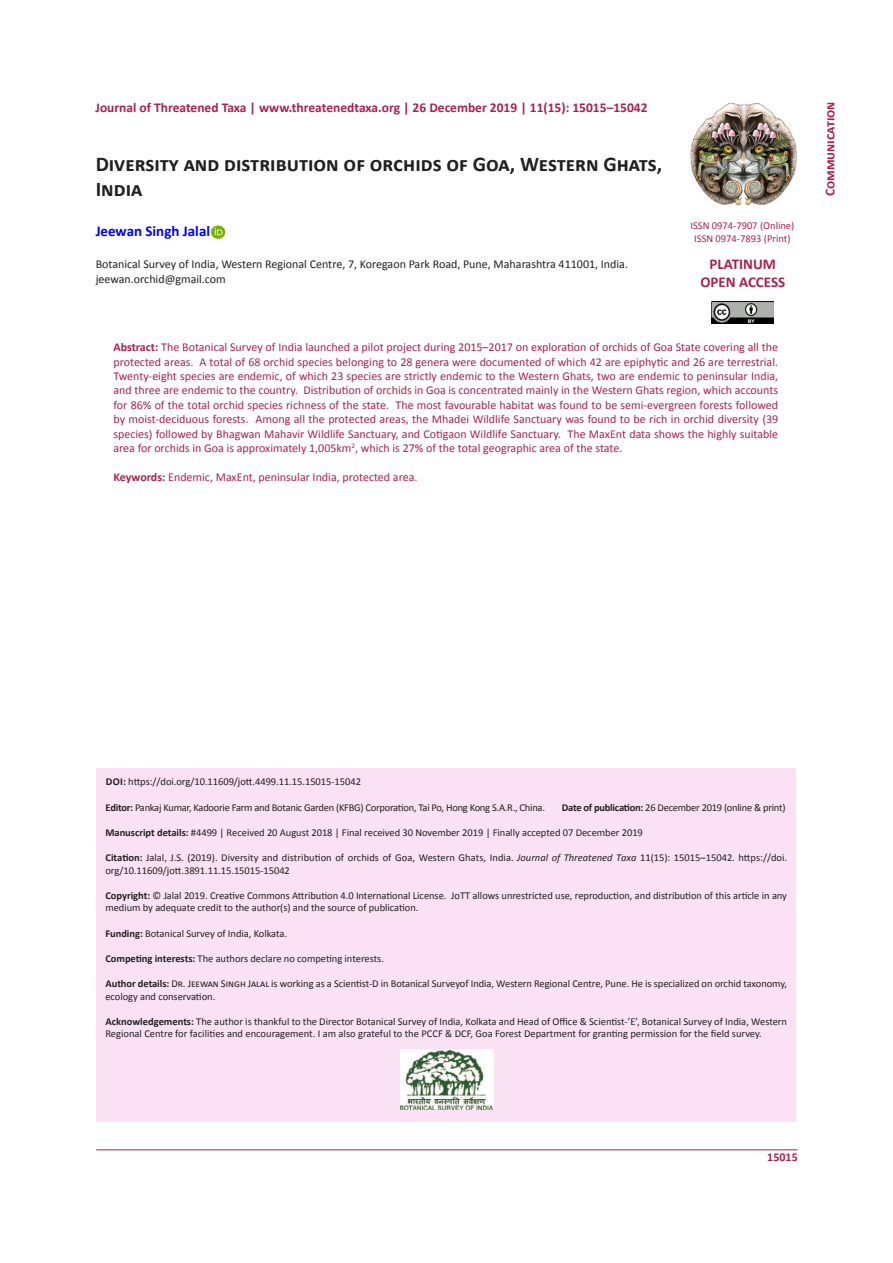
<style>
.page{position:relative;width:893px;height:1263px;background:#fff}
.page>*{position:absolute;margin:0;border:0;box-sizing:border-box;transform-origin:0 0}
.t1{font:700 21px/25.2px "Calibri";color:#231f20}
.t2{font:700 15px "Calibri";color:#a5234c}
.t3{font:700 15px "Calibri";color:#00f}
.t4{font:700 13.5px "Calibri";color:#a5234c}
.t5{font:12px/14.4px "Calibri";color:#a5234c;text-align:justify}
.t6{font:12px "Calibri";color:#231f20}
.t7{font:12px "Calibri Bold 2";color:#a5234c}
.jott_notes_citation{font:10.5px/12.6px "Calibri";letter-spacing:-.005em;color:#231f20}
.Body{font:10.5px/12.6px "Calibri";letter-spacing:-.005em;color:#231f20}
.jott_notes_citation-2{font:10.5px "Calibri";letter-spacing:-.025em;color:#231f20}
.jott_notes_citation-3{font:10.5px "Calibri";color:#a5234c}
.s1{font-weight:700}
.s2{font-family:"Calibri Bold 2"}
.s3{font-family:"Calibri 2"}
.s4{font-style:italic}
</style>
<div class="page">
<div style="left:96px;top:768px;width:700px;height:354px;background:#fbe1f4"></div>
<img style="left:690px;top:102px;width:107px;height:104px">
<img style="left:711px;top:301px;width:63px;height:22px">
<svg style="left:212px;top:225px;width:13px;height:13px"></svg>
<hr style="left:96px;top:1149px;width:701px;height:1px;background:#a5234c">
<img style="left:400px;top:1049px;width:93px;height:61px">
<p class="t4" style="left:96px;top:99px;width:554px">Journal of Threatened Taxa | www.threatenedtaxa.org | 26 December 2019 | 11(15): 15015–15042</p>
<p class="t1" style="left:96px;top:151px;width:568px">Diversity and distribution of orchids of Goa, Western Ghats,<br>India</p>
<p class="t3" style="left:96px;top:221px;width:116px">Jeewan Singh Jalal</p>
<p class="t6" style="left:96px;top:257px;width:534px">Botanical Survey of India, Western Regional Centre, 7, Koregaon Park Road, Pune, Maharashtra 411001, India.</p>
<p class="t6" style="left:96px;top:271px;width:132px">jeewan.orchid@gmail.com</p>
<p class="jott_notes_citation-3" style="left:690px;top:219px;width:105px">ISSN 0974-7907 (Online)</p>
<p class="jott_notes_citation-3" style="left:694px;top:232px;width:98px">ISSN 0974-7893 (Print)</p>
<p class="t2" style="left:710px;top:255px;width:68px">PLATINUM</p>
<p class="t2" style="left:700px;top:273px;width:86px">OPEN ACCESS</p>
<p class="t5" style="left:113px;top:340px;width:666px"><span class="s1">Abstract:</span> The Botanical Survey of India launched a pilot project during 2015–2017 on exploration of orchids of Goa State covering all the protected areas. A total of 68 orchid species belonging to 28 genera were documented of which 42 are epiphytic and 26 are terrestrial.<br>Twenty-eight species are endemic, of which 23 species are strictly endemic to the Western Ghats, two are endemic to peninsular India, and three are endemic to the country. Distribution of orchids in Goa is concentrated mainly in the Western Ghats region, which accounts for 86% of the total orchid species richness of the state. The most favourable habitat was found to be semi-evergreen forests followed by moist-deciduous forests. Among all the protected areas, the Mhadei Wildlife Sanctuary was found to be rich in orchid diversity (39 species) followed by Bhagwan Mahavir Wildlife Sanctuary, and Cotigaon Wildlife Sanctuary. The MaxEnt data shows the highly suitable area for orchids in Goa is approximately 1,005km<sup>2</sup>, which is 27% of the total geographic area of the state.</p>
<p class="t5" style="left:113px;top:470px;width:305px"><span class="s1">Keywords:</span> Endemic, MaxEnt, peninsular India, protected area.</p>
<p class="t4" style="left:821px;top:196px;width:96px;rotate:-90deg">Communication</p>
<p class="jott_notes_citation" style="left:106px;top:776px;width:257px"><span class="s2">DOI:</span> http<span class="s3">s</span>://doi.org/10.11609/jott.<span class="s3">4499.11.15.15015-15042</span></p>
<p class="jott_notes_citation-2" style="left:105px;top:800px;width:441px"><span class="s2">Editor:</span> Pankaj Kumar, Kadoorie Farm and Botanic Garden (KFBG) Corporation, Tai Po, Hong Kong S.A.R., China.</p>
<p class="jott_notes_citation-2" style="left:562px;top:800px;width:225px"><span class="s1">Date of publication:</span> 26 December 2019 (online &amp; print)</p>
<p class="jott_notes_citation" style="left:105px;top:826px;width:539px"><span class="s1">Manuscript details:</span> #4499 | Received 20 August 2018 | Final received 30 November 2019 | Finally accepted 07 December 2019</p>
<p class="jott_notes_citation" style="left:105px;top:851px;width:683px"><span class="s1">Citation:</span> Jalal, J.S. <span class="s3">(2019).</span> Diversity and distribution of orchids of Goa, Western Ghats, India<span class="s3">.</span> <span class="s4">Journal of Threatened Taxa</span> <span class="s3">11(15): 15015–15042.</span> http<span class="s3">s://doi. </span>org/10.11609/jott.3891<span class="s3">.11.15.15015-15042</span></p>
<p class="jott_notes_citation" style="left:105px;top:889px;width:683px"><span class="s2">Copyright:</span> <span class="s3">© Jalal 2019</span>. Creative Commons Attribution 4.0 International License. JoTT allows unrestricted use, reproduction, and distribution of this article in any medium by adequate credit to the author(s) and the source of publication.</p>
<p class="Body" style="left:105px;top:927px;width:183px"><span class="s1">Funding:</span> Botanical Survey of India, Kolkata.</p>
<p class="Body" style="left:105px;top:952px;width:280px"><span class="s1">Competing interests:</span> The author<span class="s3">s</span> declare no competing interests.</p>
<p class="Body" style="left:105px;top:977px;width:683px"><span class="s1">Author details:</span> Dr. Jeewan Singh Jalal is working as a Scientist-D in Botanical Surveyof India, Western Regional Centre, Pune. He is specialized on orchid taxonomy, ecology and conservation.</p>
<p class="jott_notes_citation" style="left:105px;top:1015px;width:683px"><span class="s1">Acknowledgements:</span> The author is thankful to the Director Botanical Survey of India, Kolkata and Head of Office &amp; Scientist-’E’, Botanical Survey of India, Western<br>Regional Centre for facilities and encouragement. I am also grateful to the PCCF &amp; DCF, Goa Forest Department for granting permission for the field survey.</p>
<p class="t7" style="left:767px;top:1149px;width:32px">15015</p>
</div>
